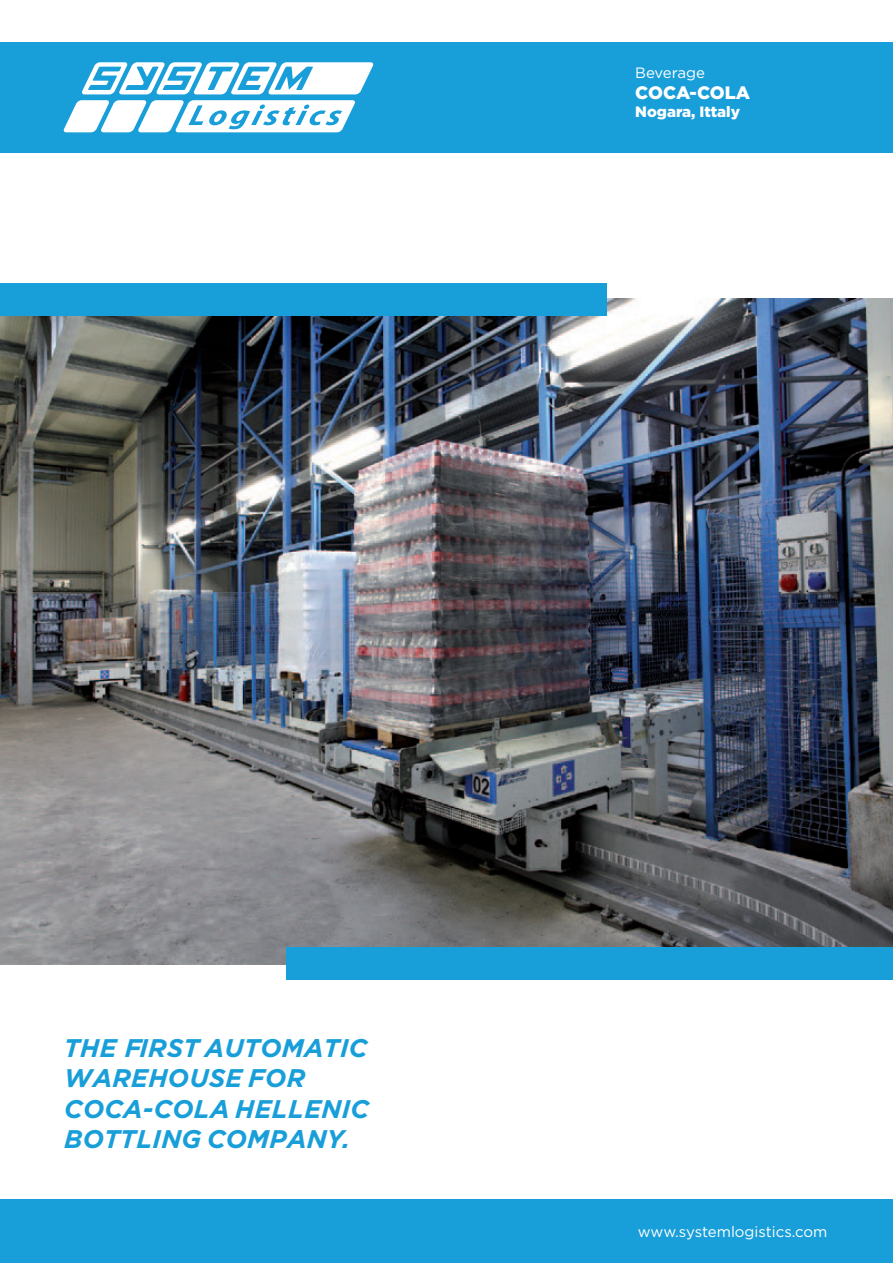
<style>
.page{position:relative;width:893px;height:1263px;background:#fff}
.page>*{position:absolute;margin:0;border:0;box-sizing:border-box;transform-origin:0 0}
.t1{font:italic 700 25.5px/30.6px "Gotham";letter-spacing:.01em;color:#189ed9}
.t2{font:900 18px "Gotham";letter-spacing:-.005em;color:#fff}
.t3{font:15px "Gotham";color:#fff}
.t4{font:900 15px "Gotham";color:#fff}
</style>
<div class="page">
<div style="left:0;top:42px;width:893px;height:110px;background:#189ed9"></div>
<img style="left:0;top:299px;width:893px;height:665px">
<svg style="left:63px;top:100px;width:292px;height:32px"></svg>
<svg style="left:82px;top:62px;width:292px;height:32px"></svg>
<div style="left:0;top:284px;width:606px;height:32px;background:#189ed9"></div>
<div style="left:287px;top:947px;width:606px;height:32px;background:#189ed9"></div>
<div style="left:0;top:1199px;width:893px;height:64px;background:#189ed9"></div>
<p class="t3" style="left:635px;top:63px;width:71px">Beverage</p>
<p class="t2" style="left:635px;top:81px;width:116px">COCA-COLA</p>
<p class="t4" style="left:635px;top:102px;width:106px">Nogara, Ittaly</p>
<p class="t1" style="left:64px;top:1032px;width:306px">THE FIRST AUTOMATIC<br>WAREHOUSE FOR<br>COCA-COLA HELLENIC<br>BOTTLING COMPANY.</p>
<p class="t3" style="left:638px;top:1222px;width:191px">www.systemlogistics.com</p>
</div>
